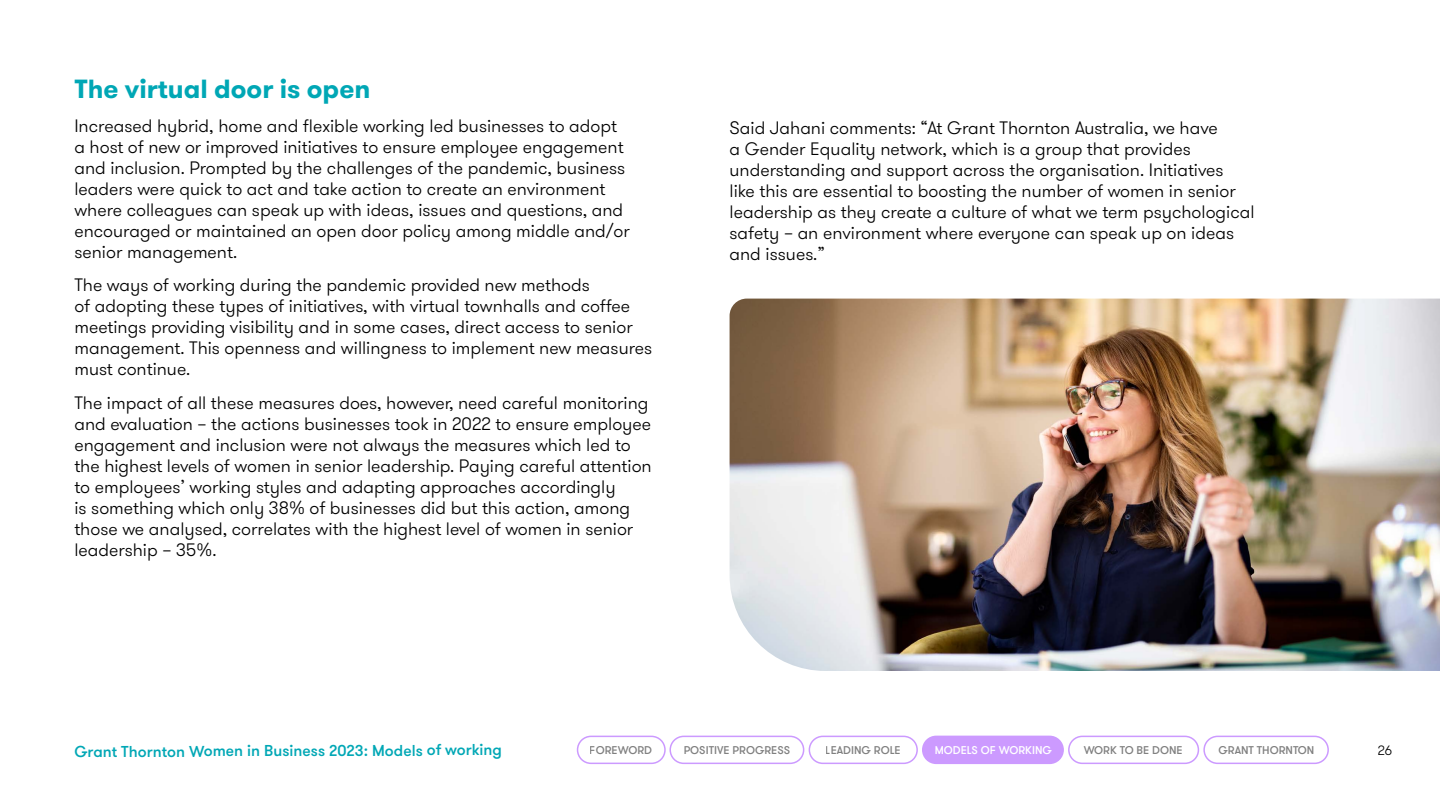
<style>
.page{position:relative;width:1440px;height:810px;background:#fff}
.page>*{position:absolute;margin:0;border:0;box-sizing:border-box;transform-origin:0 0}
.t1{font:700 26.25px "GT Walsheim Pro";color:#00a7b5}
.t2{font:300 18px/21px "GT Walsheim Pro";color:#000}
.t3{font:500 15.75px "GT Walsheim Pro";letter-spacing:-.005em;color:#00a7b5}
.t4{font:300 13.5px "GT Walsheim Pro";color:#000}
.t5{font:500 11.25px "GT Walsheim Pro";color:#000}
.t6{font:500 11.25px "GT Walsheim Pro";color:#fff}
</style>
<div class="page">
<img style="left:730px;top:299px;width:710px;height:372px">
<div style="left:669px;top:736px;width:135px;height:28px;border:2px solid #cc9aff;border-radius:13px"></div>
<div style="left:809px;top:736px;width:109px;height:28px;border:2px solid #cc9aff;border-radius:13px"></div>
<div style="left:1068px;top:736px;width:131px;height:28px;border:2px solid #cc9aff;border-radius:13px"></div>
<div style="left:1203px;top:736px;width:126px;height:28px;border:2px solid #cc9aff;border-radius:13px"></div>
<div style="left:577px;top:736px;width:89px;height:28px;border:2px solid #cc9aff;border-radius:13px"></div>
<div style="left:923px;top:736px;width:140px;height:27px;background:#cc9aff;border-radius:13px"></div>
<div style="left:922px;top:736px;width:142px;height:28px;border:2px solid #cc9aff;border-radius:13px"></div>
<h1 class="t1" style="left:74px;top:72px;width:298px">The virtual door is open</h1>
<p class="t2" style="left:74px;top:115px;width:557px">Increased hybrid, home and flexible working led businesses to adopt a host of new or improved initiatives to ensure employee engagement and inclusion. Prompted by the challenges of the pandemic, business leaders were quick to act and take action to create an environment where colleagues can speak up with ideas, issues and questions, and encouraged or maintained an open door policy among middle and/or senior management.</p>
<p class="t2" style="left:74px;top:275px;width:580px">The ways of working during the pandemic provided new methods<br>of adopting these types of initiatives, with virtual townhalls and coffee meetings providing visibility and in some cases, direct access to senior management. This openness and willingness to implement new measures must continue.</p>
<p class="t2" style="left:74px;top:393px;width:579px">The impact of all these measures does, however, need careful monitoring and evaluation – the actions businesses took in 2022 to ensure employee engagement and inclusion were not always the measures which led to the highest levels of women in senior leadership. Paying careful attention to employees’ working styles and adapting approaches accordingly<br>is something which only 38% of businesses did but this action, among those we analysed, correlates with the highest level of women in senior leadership – 35%.</p>
<p class="t2" style="left:730px;top:117px;width:527px">Said Jahani comments: “At Grant Thornton Australia, we have<br>a Gender Equality network, which is a group that provides understanding and support across the organisation. Initiatives<br>like this are essential to boosting the number of women in senior leadership as they create a culture of what we term psychological safety – an environment where everyone can speak up on ideas and issues.”</p>
<p class="t3" style="left:74px;top:741px;width:429px">Grant Thornton Women in Business 2023: Models of working</p>
<p class="t5" style="left:590px;top:744px;width:64px">FOREWORD</p>
<p class="t5" style="left:684px;top:744px;width:108px">POSITIVE PROGRESS</p>
<p class="t5" style="left:826px;top:744px;width:76px">LEADING ROLE</p>
<p class="t6" style="left:935px;top:744px;width:119px">MODELS OF WORKING</p>
<p class="t5" style="left:1084px;top:744px;width:100px">WORK TO BE DONE</p>
<p class="t5" style="left:1218px;top:744px;width:98px">GRANT THORNTON</p>
<p class="t4" style="left:1378px;top:741px;width:16px">26</p>
</div>
